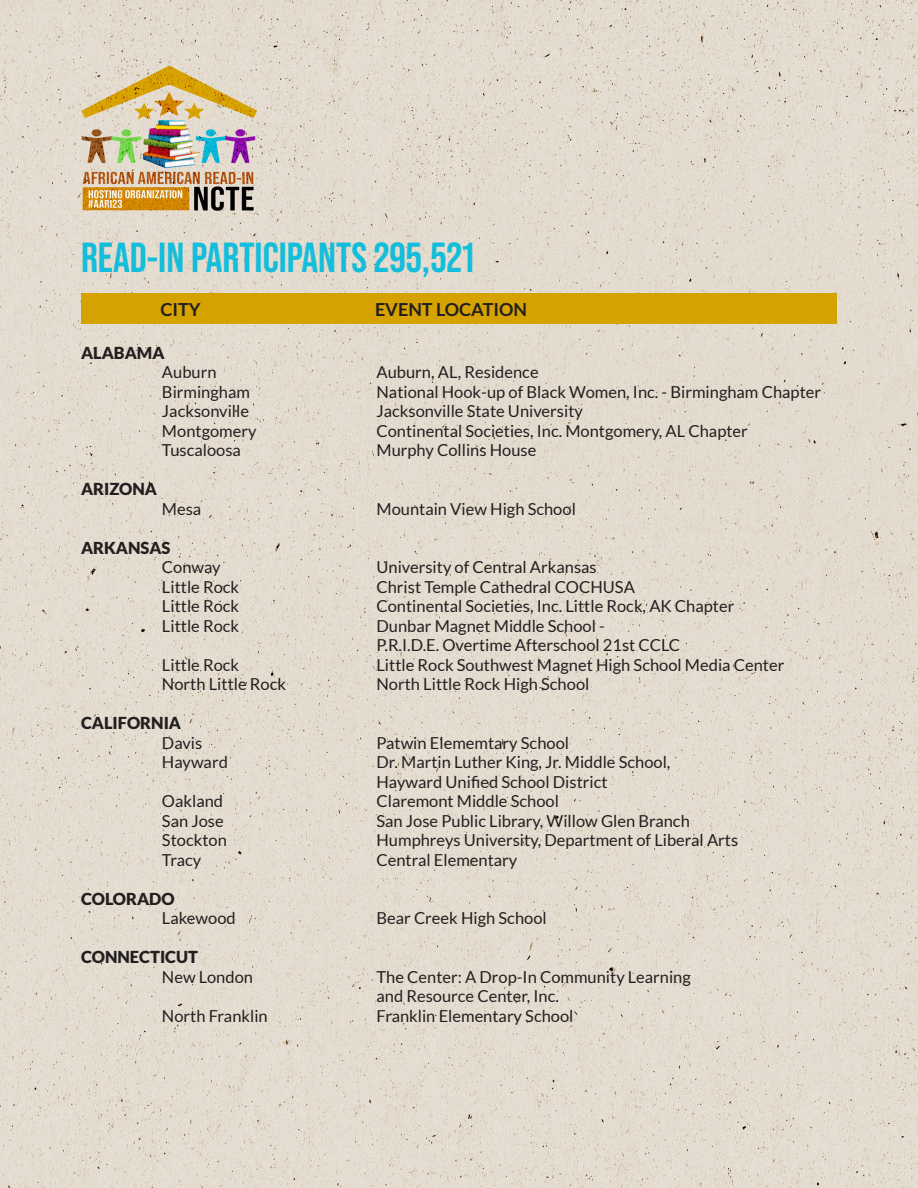
<style>
.page{position:relative;width:918px;height:1188px;background:#fff}
.page>*{position:absolute;margin:0;border:0;box-sizing:border-box;transform-origin:0 0}
.t1{font:700 42px "Bebas Neue Pro";color:#14bdda}
.t2{font:700 18px "Lato";color:#231f20}
.t3{font:16.5px/19.5px "Lato";color:#231f20}
.t4{font:900 16.5px "Lato";color:#231f20}
</style>
<div class="page">
<img style="left:0;top:0;width:918px;height:1188px">
<div style="left:81px;top:294px;width:756px;height:30px;background:#d6a200"></div>
<h1 class="t1" style="left:81px;top:233px;width:395px">READ-IN PARTICIPANTS 295,521</h1>
<p class="t2" style="left:161px;top:299px;width:42px">CITY</p>
<p class="t2" style="left:375px;top:299px;width:154px">EVENT LOCATION</p>
<p class="t4" style="left:81px;top:343px;width:85px">ALABAMA</p>
<p class="t3" style="left:162px;top:362px;width:56px">Auburn</p>
<p class="t3" style="left:376px;top:362px;width:164px">Auburn, AL, Residence</p>
<p class="t3" style="left:162px;top:382px;width:90px">Birmingham</p>
<p class="t3" style="left:376px;top:382px;width:446px">National Hook-up of Black Women, Inc. - Birmingham Chapter</p>
<p class="t3" style="left:162px;top:401px;width:89px">Jacksonville</p>
<p class="t3" style="left:376px;top:401px;width:208px">Jacksonville State University</p>
<p class="t3" style="left:162px;top:421px;width:96px">Montgomery</p>
<p class="t3" style="left:376px;top:421px;width:373px">Continental Societies, Inc. Montgomery, AL Chapter</p>
<p class="t3" style="left:162px;top:440px;width:80px">Tuscaloosa</p>
<p class="t3" style="left:376px;top:440px;width:161px">Murphy Collins House</p>
<p class="t4" style="left:81px;top:480px;width:77px">ARIZONA</p>
<p class="t3" style="left:162px;top:499px;width:41px">Mesa</p>
<p class="t3" style="left:376px;top:499px;width:201px">Mountain View High School</p>
<p class="t4" style="left:81px;top:538px;width:91px">ARKANSAS</p>
<p class="t3" style="left:162px;top:557px;width:60px">Conway</p>
<p class="t3" style="left:376px;top:557px;width:222px">University of Central Arkansas</p>
<p class="t3" style="left:162px;top:577px;width:79px">Little Rock</p>
<p class="t3" style="left:376px;top:577px;width:260px">Christ Temple Cathedral COCHUSA</p>
<p class="t3" style="left:162px;top:596px;width:79px">Little Rock</p>
<p class="t3" style="left:376px;top:596px;width:359px">Continental Societies, Inc. Little Rock, AK Chapter</p>
<p class="t3" style="left:162px;top:616px;width:79px">Little Rock</p>
<p class="t3" style="left:376px;top:616px;width:305px">Dunbar Magnet Middle School -<br>P.R.I.D.E. Overtime Afterschool 21st CCLC</p>
<p class="t3" style="left:162px;top:655px;width:79px">Little Rock</p>
<p class="t3" style="left:376px;top:655px;width:409px">Little Rock Southwest Magnet High School Media Center</p>
<p class="t3" style="left:162px;top:674px;width:126px">North Little Rock</p>
<p class="t3" style="left:376px;top:674px;width:214px">North Little Rock High School</p>
<p class="t4" style="left:81px;top:714px;width:102px">CALIFORNIA</p>
<p class="t3" style="left:162px;top:733px;width:42px">Davis</p>
<p class="t3" style="left:376px;top:733px;width:194px">Patwin Elememtary School</p>
<p class="t3" style="left:162px;top:752px;width:67px">Hayward</p>
<p class="t3" style="left:376px;top:752px;width:295px">Dr. Martin Luther King, Jr. Middle School,<br>Hayward Unified School District</p>
<p class="t3" style="left:162px;top:792px;width:63px">Oakland</p>
<p class="t3" style="left:376px;top:792px;width:184px">Claremont Middle School</p>
<p class="t3" style="left:162px;top:811px;width:63px">San Jose</p>
<p class="t3" style="left:376px;top:811px;width:315px">San Jose Public Library, Willow Glen Branch</p>
<p class="t3" style="left:162px;top:831px;width:66px">Stockton</p>
<p class="t3" style="left:376px;top:831px;width:363px">Humphreys University, Department of Liberal Arts</p>
<p class="t3" style="left:162px;top:850px;width:41px">Tracy</p>
<p class="t3" style="left:376px;top:850px;width:142px">Central Elementary</p>
<p class="t4" style="left:81px;top:889px;width:95px">COLORADO</p>
<p class="t3" style="left:162px;top:909px;width:75px">Lakewood</p>
<p class="t3" style="left:376px;top:909px;width:172px">Bear Creek High School</p>
<p class="t4" style="left:81px;top:948px;width:119px">CONNECTICUT</p>
<p class="t3" style="left:162px;top:967px;width:93px">New London</p>
<p class="t3" style="left:376px;top:967px;width:316px">The Center: A Drop-In Community Learning and Resource Center, Inc.</p>
<p class="t3" style="left:162px;top:1006px;width:107px">North Franklin</p>
<p class="t3" style="left:376px;top:1006px;width:198px">Franklin Elementary School</p>
</div>
